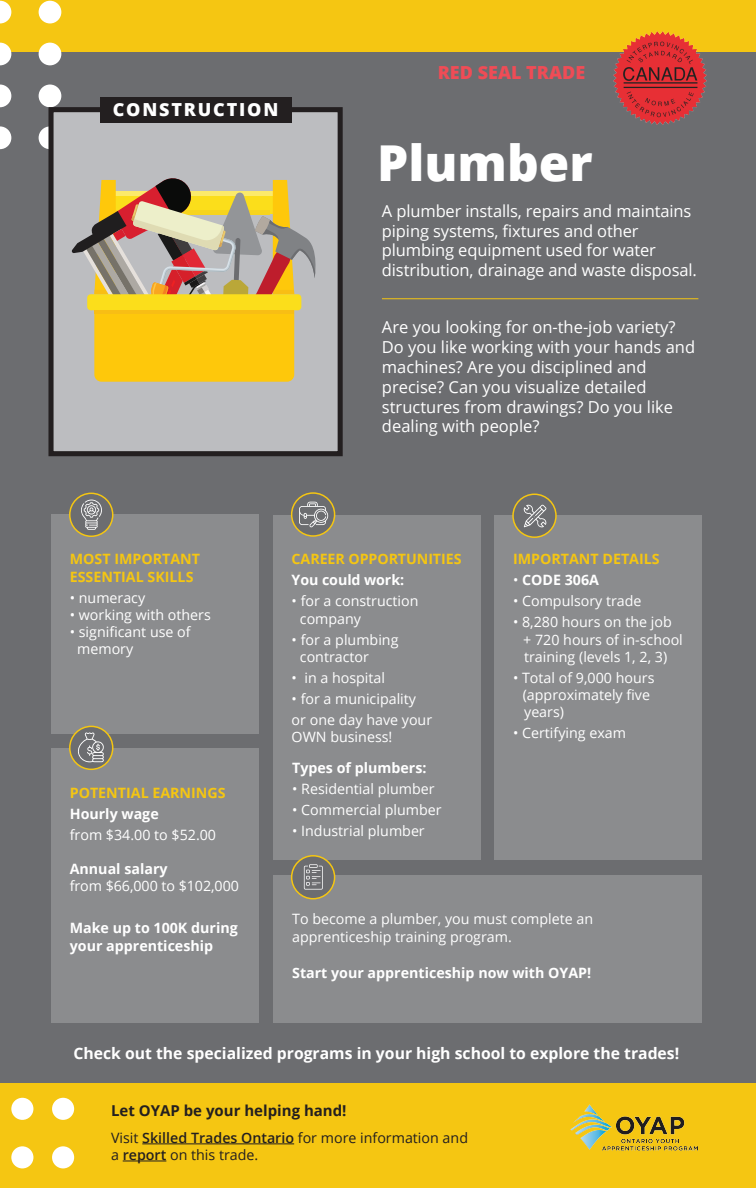
<style>
.page{position:relative;width:756px;height:1188px;background:#6c6d70}
.page>*{position:absolute;margin:0;border:0;box-sizing:border-box;transform-origin:0 0}
.t1{font:800 49.5px "Open Sans";color:#fff}
.t2{font:800 18px "Open Sans";color:#ef4c56}
.t3{font:800 18px "Open Sans";letter-spacing:.1em;color:#fff}
.t4{font:16.5px/19.8px "Open Sans";color:#fff}
.t5{font:700 15.75px "Open Sans";color:#fff}
.t6{font:700 15px "Open Sans";color:#231f20}
.t7{font:14.25px/17.2px "Open Sans";color:#fff}
.t8{font:700 14.25px/17.2px "Open Sans";color:#fff}
.t9{font:700 14.25px/17.2px "Open Sans";color:#f5c612}
.t10{font:14.25px/17.1px "Open Sans";color:#231f20}
.s1{font-weight:400}
.s2{font-weight:600}
</style>
<div class="page">
<div style="left:0;top:0;width:756px;height:52px;background:#f5c612"></div>
<div style="left:0;top:1083px;width:756px;height:105px;background:#f5c612"></div>
<div style="left:11px;top:1146px;width:22px;height:22px;background:#fff;border-radius:50%"></div>
<div style="left:11px;top:1098px;width:22px;height:22px;background:#fff;border-radius:50%"></div>
<div style="left:52px;top:1146px;width:22px;height:22px;background:#fff;border-radius:50%"></div>
<div style="left:52px;top:1098px;width:22px;height:22px;background:#fff;border-radius:50%"></div>
<hr style="left:382px;top:298px;width:316px;height:1px;background:#f5c612">
<div style="left:51px;top:515px;width:207px;height:219px;background:#8b8c8e"></div>
<div style="left:51px;top:748px;width:207px;height:275px;background:#8b8c8e"></div>
<div style="left:273px;top:875px;width:429px;height:148px;background:#8b8c8e"></div>
<div style="left:273px;top:515px;width:207px;height:345px;background:#8b8c8e"></div>
<div style="left:494px;top:515px;width:208px;height:345px;background:#8b8c8e"></div>
<img style="left:613px;top:32px;width:93px;height:93px">
<img style="left:570px;top:1104px;width:127px;height:46px">
<hr style="left:142px;top:1144px;width:152px;height:1px;background:#231f20">
<hr style="left:123px;top:1161px;width:43px;height:1px;background:#231f20">
<svg style="left:70px;top:726px;width:43px;height:43px"></svg>
<div style="left:69px;top:726px;width:44px;height:44px;border:2px solid #f5c612;border-radius:50%"></div>
<svg style="left:78px;top:733px;width:26px;height:29px"></svg>
<div style="left:292px;top:493px;width:43px;height:43px;background:#6c6d70;border-radius:50%"></div>
<div style="left:291px;top:492px;width:44px;height:45px;border:2px solid #f5c612;border-radius:50%"></div>
<svg style="left:299px;top:502px;width:29px;height:26px"></svg>
<div style="left:70px;top:493px;width:43px;height:43px;background:#6c6d70;border-radius:50%"></div>
<div style="left:69px;top:493px;width:44px;height:44px;border:2px solid #f5c612;border-radius:50%"></div>
<svg style="left:81px;top:500px;width:21px;height:30px"></svg>
<div style="left:513px;top:494px;width:43px;height:43px;background:#6c6d70;border-radius:50%"></div>
<div style="left:512px;top:494px;width:45px;height:44px;border:2px solid #f5c612;border-radius:50%"></div>
<svg style="left:524px;top:505px;width:22px;height:22px"></svg>
<div style="left:292px;top:856px;width:43px;height:43px;background:#6c6d70;border-radius:50%"></div>
<div style="left:291px;top:855px;width:44px;height:44px;border:2px solid #f5c612;border-radius:50%"></div>
<svg style="left:304px;top:864px;width:19px;height:26px"></svg>
<svg style="left:0;top:1px;width:11px;height:22px"></svg>
<div style="left:39px;top:1px;width:22px;height:22px;background:#fff;border-radius:50%"></div>
<svg style="left:0;top:43px;width:11px;height:22px"></svg>
<div style="left:39px;top:43px;width:22px;height:22px;background:#fff;border-radius:50%"></div>
<svg style="left:0;top:85px;width:11px;height:22px"></svg>
<div style="left:39px;top:85px;width:22px;height:22px;background:#fff;border-radius:50%"></div>
<svg style="left:0;top:126px;width:11px;height:23px"></svg>
<div style="left:39px;top:126px;width:22px;height:23px;background:#fff;border-radius:50%"></div>
<div style="left:48px;top:107px;width:295px;height:349px;background:#bcbdc0;border:5px solid #231f20"></div>
<div style="left:100px;top:97px;width:192px;height:25px;background:#231f20"></div>
<svg style="left:71px;top:178px;width:245px;height:204px"></svg>
<hr style="left:94px;top:310px;width:200px;height:4px;background:#f8be14">
<div style="left:168px;top:319px;width:52px;height:52px;background:#fec80b;border-radius:50%"></div>
<p class="t3" style="left:113px;top:96px;width:167px">CONSTRUCTION</p>
<p class="t2" style="left:438px;top:58px;width:149px">RED SEAL TRADE</p>
<h1 class="t1" style="left:377px;top:125px;width:217px">Plumber</h1>
<p class="t4" style="left:382px;top:201px;width:317px">A plumber installs, repairs and maintains piping systems, fixtures and other plumbing equipment used for water distribution, drainage and waste disposal.</p>
<p class="t4" style="left:382px;top:317px;width:315px">Are you looking for on-the-job variety?<br>Do you like working with your hands and machines? Are you disciplined and precise? Can you visualize detailed structures from drawings? Do you like dealing with people?</p>
<p class="t9" style="left:70px;top:550px;width:132px">MOST IMPORTANT<br>ESSENTIAL SKILLS</p>
<p class="t7" style="left:70px;top:588px;width:77px">• numeracy</p>
<p class="t7" style="left:70px;top:606px;width:143px">• working with others</p>
<p class="t7" style="left:77px;top:623px;width:115px;text-indent:-7px">• significant use of memory</p>
<p class="t9" style="left:70px;top:783px;width:157px">POTENTIAL EARNINGS</p>
<p class="t8" style="left:70px;top:804px;width:91px">Hourly wage</p>
<p class="t7" style="left:70px;top:825px;width:148px">from $34.00 to $52.00</p>
<p class="t8" style="left:70px;top:860px;width:99px">Annual salary</p>
<p class="t7" style="left:70px;top:877px;width:171px">from $66,000 to $102,000</p>
<p class="t9" style="left:292px;top:550px;width:171px">CAREER OPPORTUNITIES</p>
<p class="t8" style="left:292px;top:571px;width:114px">You could work:</p>
<p class="t7" style="left:300px;top:592px;width:120px;text-indent:-8px">• for a construction company</p>
<p class="t7" style="left:300px;top:630px;width:100px;text-indent:-8px">• for a plumbing contractor</p>
<p class="t7" style="left:292px;top:669px;width:95px">• in a hospital</p>
<p class="t7" style="left:292px;top:688px;width:142px;line-height:21px">• for a municipality or one day have your</p>
<p class="t7" style="left:292px;top:728px;width:102px">OWN business!</p>
<p class="t8" style="left:292px;top:759px;width:136px">Types of plumbers:</p>
<p class="t7" style="left:292px;top:780px;width:144px">• Residential plumber</p>
<p class="t7" style="left:292px;top:801px;width:151px">• Commercial plumber</p>
<p class="t7" style="left:292px;top:822px;width:134px">• Industrial plumber</p>
<p class="t9" style="left:513px;top:550px;width:148px">IMPORTANT DETAILS</p>
<p class="t8" style="left:513px;top:571px;width:87px"><span class="s1">•</span> CODE 306A</p>
<p class="t7" style="left:513px;top:592px;width:130px">• Compulsory trade</p>
<p class="t7" style="left:523px;top:613px;width:161px;text-indent:-10px">• 8,280 hours on the job + 720 hours of in-school training (levels 1, 2, 3)</p>
<p class="t7" style="left:523px;top:669px;width:133px;text-indent:-10px">• Total of 9,000 hours (approximately five years)</p>
<p class="t7" style="left:513px;top:724px;width:115px">• Certifying exam</p>
<p class="t8" style="left:70px;top:919px;width:169px">Make up to 100K during your apprenticeship</p>
<p class="t7" style="left:292px;top:910px;width:303px">To become a plumber, you must complete an apprenticeship training program.</p>
<p class="t8" style="left:292px;top:964px;width:301px">Start your apprenticeship now with OYAP!</p>
<p class="t5" style="left:73px;top:1042px;width:607px">Check out the specialized programs in your high school to explore the trades!</p>
<p class="t6" style="left:111px;top:1100px;width:237px">Let OYAP be your helping hand!</p>
<p class="t10" style="left:111px;top:1129px;width:358px">Visit <span class="s2">Skilled Trades Ontario</span> for more information and a <span class="s2">report</span> on this trade.</p>
</div>
